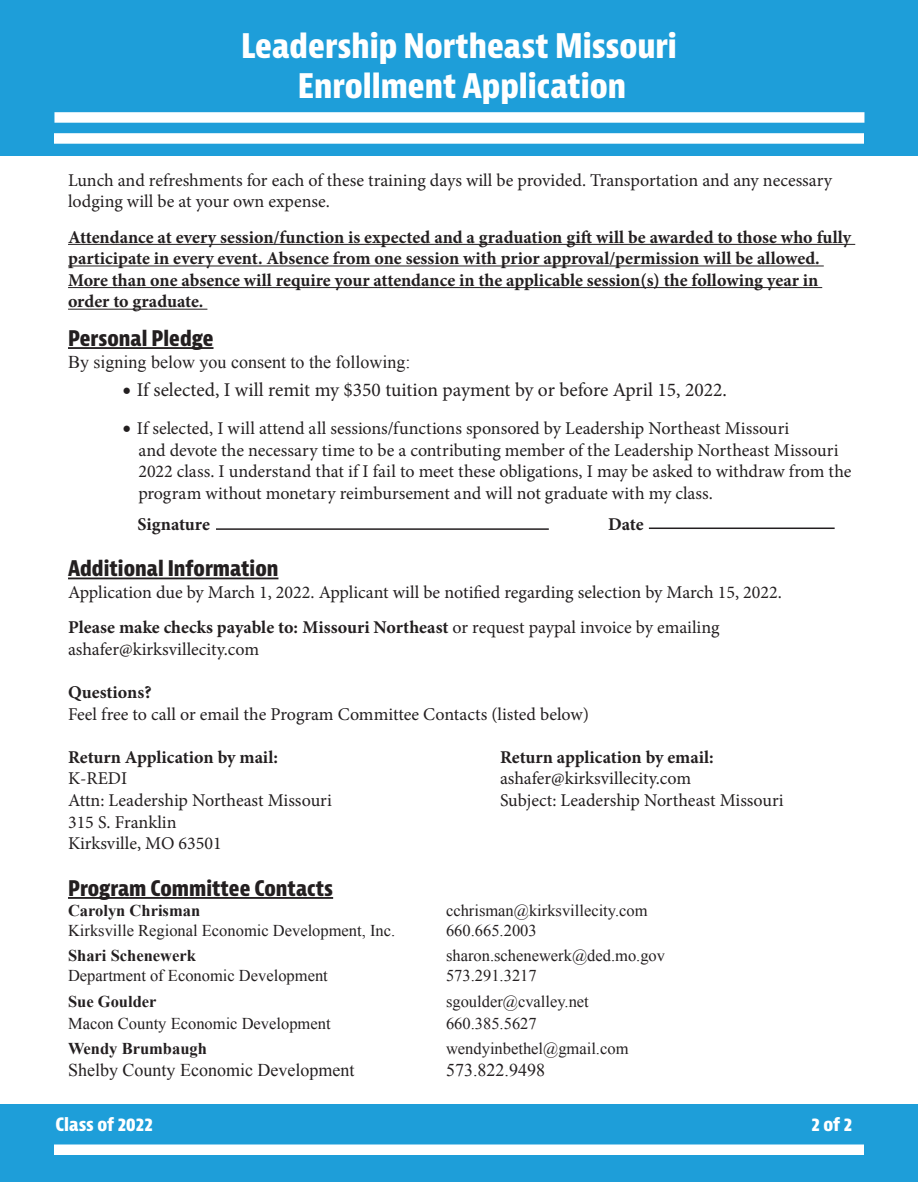
<style>
.page{position:relative;width:918px;height:1188px;background:#fff}
.page>*{position:absolute;margin:0;border:0;box-sizing:border-box;transform-origin:0 0}
.t1{font:700 condensed 33px/39.6px "Bernina Sans";color:#fff;text-align:center}
.t2{font:700 condensed 21px "Bernina Sans";color:#231f20}
.t3{font:19.5px "Minion Pro";color:#231f20}
.t4{font:18px/21.6px "Minion Pro";color:#231f20}
.t5{font:700 18px/21.6px "Minion Pro";color:#231f20}
.t6{font:18px "Times New Roman";color:#231f20}
.t7{font:700 condensed 18px "Bernina Sans";letter-spacing:-.005em;color:#fff}
.t8{font:16.5px "Times New Roman";color:#231f20}
.t9{font:700 16.5px "Times New Roman";color:#231f20}
.s1{font-size:24px}
.s2{font-weight:400}
</style>
<div class="page">
<div style="left:0;top:0;width:918px;height:156px;background:#1e9ed9"></div>
<div style="left:54px;top:133px;width:810px;height:11px;background:#fff"></div>
<div style="left:54px;top:112px;width:810px;height:11px;background:#fff"></div>
<div style="left:0;top:1104px;width:918px;height:78px;background:#1e9ed9"></div>
<div style="left:54px;top:1144px;width:810px;height:11px;background:#fff"></div>
<hr style="left:68px;top:244px;width:787px;height:1px;background:#231f20">
<hr style="left:68px;top:266px;width:756px;height:1px;background:#231f20">
<hr style="left:68px;top:287px;width:754px;height:1px;background:#231f20">
<hr style="left:68px;top:309px;width:139px;height:1px;background:#231f20">
<hr style="left:68px;top:347px;width:146px;height:2px;background:#231f20">
<hr style="left:68px;top:578px;width:210px;height:1px;background:#231f20">
<hr style="left:68px;top:897px;width:265px;height:2px;background:#231f20">
<hr style="left:216px;top:528px;width:333px;height:2px;background:#231f20">
<hr style="left:649px;top:528px;width:186px;height:1px;background:#231f20">
<h1 class="t1" style="left:241px;top:27px;width:437px">Leadership Northeast Missouri<br>Enrollment Application</h1>
<p class="t4" style="left:68px;top:169px;width:766px">Lunch and refreshments for each of these training days will be provided. Transportation and any necessary lodging will be at your own expense.</p>
<p class="t5" style="left:68px;top:226px;width:785px">Attendance at every session/function is expected and a graduation gift will be awarded to those who fully participate in every event. Absence from one session with prior approval/permission will be allowed.<br>More than one absence will require your attendance in the applicable session(s) the following year in order to graduate.</p>
<p class="t2" style="left:68px;top:326px;width:147px">Personal Pledge</p>
<p class="t6" style="left:68px;top:350px;width:344px">By signing below you consent to the following:</p>
<p class="t3" style="left:122px;top:377px;width:606px"><span class="s1">•</span> If selected, I will remit my $350 tuition payment by or before April 15, 2022.</p>
<p class="t4" style="left:138px;top:418px;width:715px;text-indent:-16px"><span class="s1">•</span> If selected, I will attend all sessions/functions sponsored by Leadership Northeast Missouri<br>and devote the necessary time to be a contributing member of the Leadership Northeast Missouri 2022 class. I understand that if I fail to meet these obligations, I may be asked to withdraw from the program without monetary reimbursement and will not graduate with my class.</p>
<p class="t5" style="left:138px;top:513px;width:74px">Signature</p>
<p class="t5" style="left:608px;top:513px;width:37px">Date</p>
<p class="t2" style="left:68px;top:556px;width:212px">Additional Information</p>
<p class="t4" style="left:68px;top:582px;width:715px">Application due by March 1, 2022. Applicant will be notified regarding selection by March 15, 2022.</p>
<p class="t5" style="left:68px;top:616px;width:653px">Please make checks payable to: Missouri Northeast <span class="s2">or request paypal invoice by emailing</span></p>
<p class="t4" style="left:68px;top:638px;width:193px">ashafer@kirksvillecity.com</p>
<p class="t5" style="left:68px;top:681px;width:85px">Questions?</p>
<p class="t4" style="left:68px;top:703px;width:522px">Feel free to call or email the Program Committee Contacts (listed below)</p>
<p class="t5" style="left:68px;top:746px;width:212px">Return Application by mail:</p>
<p class="t5" style="left:500px;top:746px;width:215px">Return application by email:</p>
<p class="t4" style="left:68px;top:768px;width:61px">K-REDI</p>
<p class="t4" style="left:500px;top:768px;width:193px">ashafer@kirksvillecity.com</p>
<p class="t4" style="left:68px;top:790px;width:265px">Attn: Leadership Northeast Missouri</p>
<p class="t4" style="left:500px;top:790px;width:285px">Subject: Leadership Northeast Missouri</p>
<p class="t4" style="left:68px;top:811px;width:110px">315 S. Franklin</p>
<p class="t4" style="left:68px;top:833px;width:155px">Kirksville, MO 63501</p>
<p class="t2" style="left:68px;top:875px;width:267px">Program Committee Contacts</p>
<p class="t9" style="left:68px;top:899px;width:134px">Carolyn Chrisman</p>
<p class="t8" style="left:446px;top:899px;width:203px">cchrisman@kirksvillecity.com</p>
<p class="t8" style="left:68px;top:919px;width:329px">Kirksville Regional Economic Development, Inc.</p>
<p class="t8" style="left:446px;top:919px;width:92px">660.665.2003</p>
<p class="t9" style="left:68px;top:944px;width:129px">Shari Schenewerk</p>
<p class="t8" style="left:446px;top:945px;width:221px">sharon.schenewerk@ded.mo.gov</p>
<p class="t8" style="left:68px;top:965px;width:261px">Department of Economic Development</p>
<p class="t8" style="left:446px;top:965px;width:92px">573.291.3217</p>
<p class="t9" style="left:68px;top:990px;width:90px">Sue Goulder</p>
<p class="t8" style="left:446px;top:990px;width:144px">sgoulder@cvalley.net</p>
<p class="t8" style="left:68px;top:1012px;width:264px">Macon County Economic Development</p>
<p class="t8" style="left:446px;top:1012px;width:92px">660.385.5627</p>
<p class="t9" style="left:68px;top:1037px;width:140px">Wendy Brumbaugh</p>
<p class="t8" style="left:446px;top:1038px;width:184px">wendyinbethel@gmail.com</p>
<p class="t6" style="left:68px;top:1058px;width:288px">Shelby County Economic Development</p>
<p class="t6" style="left:446px;top:1058px;width:100px">573.822.9498</p>
<p class="t7" style="left:56px;top:1114px;width:99px">Class of 2022</p>
<p class="t7" style="left:812px;top:1114px;width:42px">2 of 2</p>
</div>
